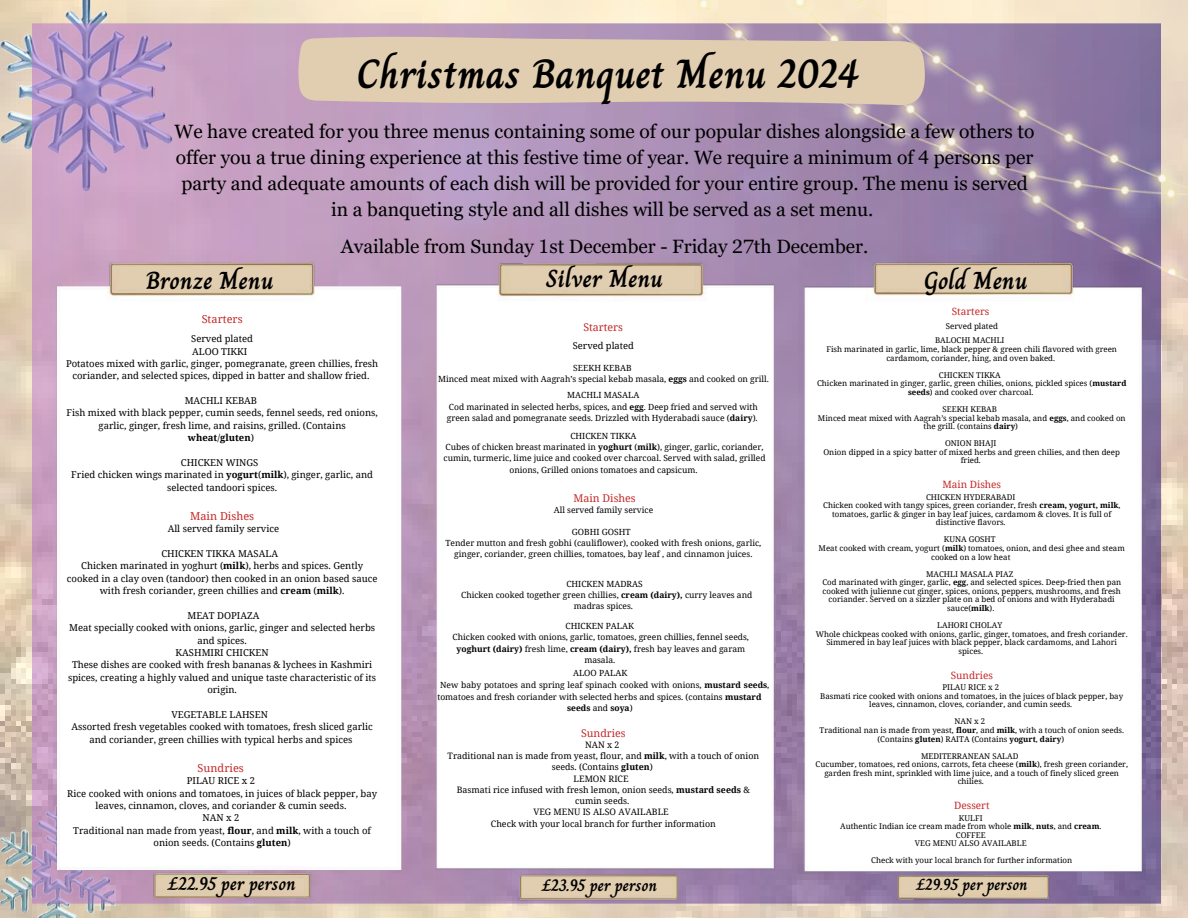
<style>
.page{position:relative;width:1188px;height:918px;background:#fff}
.page>*{position:absolute;margin:0;border:0;box-sizing:border-box;transform-origin:0 0}
.t1{font:700 40.95px "Charm";color:#000}
.t2{font:700 24.75px "Charm";color:#000}
.t3{font:19.35px/25.8px "Georgia Pro";color:#000;text-align:center}
.t4{font:700 18.45px "Charm";color:#000}
.t5{font:700 16.65px "Charm";color:#000}
.t6{font:700 16.05px "Charm";color:#000}
.t7{font:10.95px "Noto Serif";color:#c42a2a}
.t8{font:10.65px "Noto Serif";color:#c42a2a}
.t9{font:10.05px "Noto Serif";color:#c42a2a}
.t10{font:9.45px/12.3px "Noto Serif";color:#000;text-align:center}
.t11{font:8.85px/11.2px "Noto Serif";color:#000;text-align:center}
.t12{font:8.55px/11.2px "Noto Serif";color:#000;text-align:center}
.t13{font:7.95px/8.6px "Noto Serif";color:#000;text-align:center}
.s1{font-weight:700}
</style>
<div class="page">
<img style="left:0;top:0;width:1188px;height:918px">
<img style="left:0;top:0;width:172px;height:190px">
<img style="left:0;top:806px;width:115px;height:112px">
<img style="left:32px;top:24px;width:1129px;height:880px">
<img style="left:658px;top:0;width:530px;height:282px">
<img style="left:50px;top:256px;width:358px;height:650px">
<img style="left:429px;top:255px;width:351px;height:653px">
<svg style="left:298px;top:37px;width:627px;height:68px;background:#ddc8af"></svg>
<img style="left:797px;top:255px;width:351px;height:651px">
<h1 class="t1" style="left:357px;top:42px;width:503px">Christmas Banquet Menu 2024</h1>
<p class="t3" style="left:175px;top:119px;width:862px">We have created for you three menus containing some of our popular dishes alongside a few others to offer you a true dining experience at this festive time of year. We require a minimum of 4 persons per party and adequate amounts of each dish will be provided for your entire group. The menu is served in a banqueting style and all dishes will be served as a set menu.</p>
<h3 class="t3" style="left:341px;top:233px;width:529px">Available from Sunday 1st December - Friday 27th December.</h3>
<h2 class="t2" style="left:546px;top:259px;width:119px">Silver Menu</h2>
<h3 class="t8" style="left:583px;top:319px;width:41px">Starters</h3>
<p class="t10" style="left:573px;top:339px;width:63px">Served plated</p>
<p class="t12" style="left:438px;top:362px;width:332px">SEEKH KEBAB<br>Minced meat mixed with Aagrah’s special kebab masala, <span class="s1">eggs</span> and cooked on grill.</p>
<h2 class="t2" style="left:146px;top:261px;width:129px">Bronze Menu</h2>
<h3 class="t7" style="left:202px;top:311px;width:43px">Starters</h3>
<p class="t10" style="left:66px;top:332px;width:314px">Served plated<br>ALOO TIKKI<br>Potatoes mixed with garlic, ginger, pomegranate, green chillies, fresh coriander, and selected spices, dipped in batter and shallow fried.</p>
<p class="t10" style="left:67px;top:394px;width:313px">MACHLI KEBAB<br>Fish mixed with black pepper, cumin seeds, fennel seeds, red onions, garlic, ginger, fresh lime, and raisins, grilled. (Contains <span class="s1">wheat</span>/<span class="s1">gluten</span>)</p>
<p class="t10" style="left:71px;top:456px;width:303px">CHICKEN WINGS<br>Fried chicken wings marinated in <span class="s1">yogurt</span>(<span class="s1">milk</span>), ginger, garlic, and selected tandoori spices.</p>
<h3 class="t7" style="left:190px;top:508px;width:66px">Main Dishes</h3>
<p class="t10" style="left:168px;top:522px;width:113px">All served family service</p>
<p class="t10" style="left:67px;top:547px;width:312px">CHICKEN TIKKA MASALA<br>Chicken marinated in yoghurt (<span class="s1">milk</span>), herbs and spices. Gently cooked in a clay oven (tandoor) then cooked in an onion based sauce with fresh coriander, green chillies and <span class="s1">cream</span> (<span class="s1">milk</span>).</p>
<p class="t10" style="left:68px;top:609px;width:310px">MEAT DOPIAZA<br>Meat specially cooked with onions, garlic, ginger and selected herbs and spices.<br>KASHMIRI CHICKEN<br>These dishes are cooked with fresh bananas &amp; lychees in Kashmiri spices, creating a highly valued and unique taste characteristic of its origin.</p>
<p class="t10" style="left:72px;top:708px;width:303px">VEGETABLE LAHSEN<br>Assorted fresh vegetables cooked with tomatoes, fresh sliced garlic and coriander, green chillies with typical herbs and spices</p>
<h3 class="t7" style="left:198px;top:760px;width:48px">Sundries</h3>
<p class="t10" style="left:67px;top:774px;width:311px">PILAU RICE x 2<br>Rice cooked with onions and tomatoes, in juices of black pepper, bay leaves, cinnamon, cloves, and coriander &amp; cumin seeds.<br>NAN x 2<br>Traditional nan made from yeast, <span class="s1">flour</span>, and <span class="s1">milk</span>, with a touch of onion seeds. (Contains <span class="s1">gluten</span>)</p>
<h2 class="t2" style="left:924px;top:261px;width:105px">Gold Menu</h2>
<p class="t9" style="left:952px;top:304px;width:39px">Starters</p>
<p class="t13" style="left:935px;top:319px;width:71px;line-height:14.5px">Served plated<br>BALOCHI MACHLI</p>
<p class="t13" style="left:826px;top:345px;width:292px">Fish marinated in garlic, lime, black pepper &amp; green chili flavored with green cardamom, coriander, hing, and oven baked.</p>
<p class="t13" style="left:817px;top:370px;width:311px">CHICKEN TIKKA<br>Chicken marinated in ginger, garlic, green chilies, onions, pickled spices (<span class="s1">mustard seeds</span>) and cooked over charcoal.</p>
<p class="t13" style="left:818px;top:405px;width:309px">SEEKH KEBAB<br>Minced meat mixed with Aagrah’s special kebab masala, and <span class="s1">eggs</span>, and cooked on the grill. (contains <span class="s1">dairy</span>)</p>
<p class="t13" style="left:823px;top:439px;width:298px">ONION BHAJI<br>Onion dipped in a spicy batter of mixed herbs and green chilies, and then deep fried.</p>
<p class="t9" style="left:943px;top:478px;width:60px">Main Dishes</p>
<p class="t13" style="left:823px;top:492px;width:299px">CHICKEN HYDERABADI<br>Chicken cooked with tangy spices, green coriander, fresh <span class="s1">cream, yogurt, milk</span>, tomatoes, garlic &amp; ginger in bay leaf juices, cardamom &amp; cloves. It is full of distinctive flavors.</p>
<p class="t13" style="left:819px;top:535px;width:308px">KUNA GOSHT<br>Meat cooked with cream, yogurt (<span class="s1">milk</span>) tomatoes, onion, and desi ghee and steam cooked on a low heat</p>
<p class="t13" style="left:822px;top:569px;width:300px">MACHLI MASALA PIAZ<br>Cod marinated with ginger, garlic, <span class="s1">egg</span>, and selected spices. Deep-fried then pan cooked with julienne cut ginger, spices, onions, peppers, mushrooms, and fresh coriander. Served on a sizzler plate on a bed of onions and with Hyderabadi sauce(<span class="s1">milk</span>).</p>
<p class="t13" style="left:816px;top:621px;width:313px">LAHORI CHOLAY<br>Whole chickpeas cooked with onions, garlic, ginger, tomatoes, and fresh coriander.<br>Simmered in bay leaf juices with black pepper, black cardamoms, and Lahori spices.</p>
<p class="t9" style="left:951px;top:668px;width:44px">Sundries</p>
<p class="t13" style="left:820px;top:683px;width:304px">PILAU RICE x 2<br>Basmati rice cooked with onions and tomatoes, in the juices of black pepper, bay leaves, cinnamon, cloves, coriander, and cumin seeds.</p>
<p class="t13" style="left:819px;top:717px;width:306px">NAN x 2<br>Traditional nan is made from yeast, <span class="s1">flour</span>, and <span class="s1">milk</span>, with a touch of onion seeds. (Contains <span class="s1">gluten</span>) RAITA (Contains <span class="s1">yogurt</span>, <span class="s1">dairy</span>)</p>
<p class="t13" style="left:816px;top:751px;width:314px">MEDITERRANEAN SALAD<br>Cucumber, tomatoes, red onions, carrots, feta cheese (<span class="s1">milk</span>), fresh green coriander, garden fresh mint, sprinkled with lime juice, and a touch of finely sliced green chilies.</p>
<p class="t9" style="left:954px;top:799px;width:37px">Dessert</p>
<p class="t13" style="left:840px;top:813px;width:263px">KULFI<br>Authentic Indian ice cream made from whole <span class="s1">milk</span>, <span class="s1">nuts</span>, and <span class="s1">cream</span>.<br>COFFEE<br>VEG MENU ALSO AVAILABLE</p>
<p class="t13" style="left:871px;top:856px;width:203px">Check with your local branch for further information</p>
<p class="t12" style="left:447px;top:389px;width:313px">MACHLI MASALA<br>Cod marinated in selected herbs, spices, and <span class="s1">egg</span>. Deep fried and served with green salad and pomegranate seeds. Drizzled with Hyderabadi sauce (<span class="s1">dairy</span>).</p>
<p class="t12" style="left:444px;top:430px;width:324px">CHICKEN TIKKA<br>Cubes of chicken breast marinated in <span class="s1">yoghurt</span> (<span class="s1">milk</span>), ginger, garlic, coriander, cumin, turmeric, lime juice and cooked over charcoal. Served with salad, grilled onions, Grilled onions tomatoes and capsicum.</p>
<h3 class="t8" style="left:573px;top:491px;width:64px">Main Dishes</h3>
<p class="t12" style="left:554px;top:504px;width:101px">All served family service</p>
<p class="t12" style="left:445px;top:526px;width:317px">GOBHI GOSHT<br>Tender mutton and fresh gobhi (cauliflower), cooked with fresh onions, garlic, ginger, coriander, green chillies, tomatoes, bay leaf , and cinnamon juices.</p>
<p class="t12" style="left:566px;top:578px;width:78px">CHICKEN MADRAS</p>
<p class="t12" style="left:461px;top:589px;width:293px">Chicken cooked together green chillies, <span class="s1">cream (dairy),</span> curry leaves and</p>
<p class="t12" style="left:574px;top:600px;width:61px">madras spices.</p>
<p class="t12" style="left:453px;top:620px;width:298px">CHICKEN PALAK<br>Chicken cooked with onions, garlic, tomatoes, green chillies, fennel seeds, <span class="s1">yoghurt (dairy)</span> fresh lime, <span class="s1">cream (dairy),</span> fresh bay leaves and garam masala.</p>
<p class="t12" style="left:440px;top:666px;width:331px;line-height:12.8px;text-align:left;text-indent:133px">ALOO PALAK<br>New baby potatoes and spring leaf spinach cooked with onions, <span class="s1">mustard seeds</span>,</p>
<p class="t12" style="left:437px;top:691px;width:326px">tomatoes and fresh coriander with selected herbs and spices. (contains <span class="s1">mustard seeds</span> and <span class="s1">soya</span>)</p>
<h3 class="t8" style="left:581px;top:725px;width:46px">Sundries</h3>
<p class="t11" style="left:448px;top:739px;width:313px">NAN x 2<br>Traditional nan is made from yeast, flour, and <span class="s1">milk</span>, with a touch of onion seeds. (Contains <span class="s1">gluten</span>)<br>LEMON RICE<br>Basmati rice infused with fresh lemon, onion seeds, <span class="s1">mustard seeds</span> &amp; cumin seeds.<br>VEG MENU IS ALSO AVAILABLE<br>Check with your local branch for further information</p>
<h3 class="t4" style="left:168px;top:870px;width:129px">£22.95 per person</h3>
<h3 class="t5" style="left:542px;top:872px;width:117px">£23.95 per person</h3>
<h3 class="t6" style="left:916px;top:872px;width:113px">£29.95 per person</h3>
</div>
